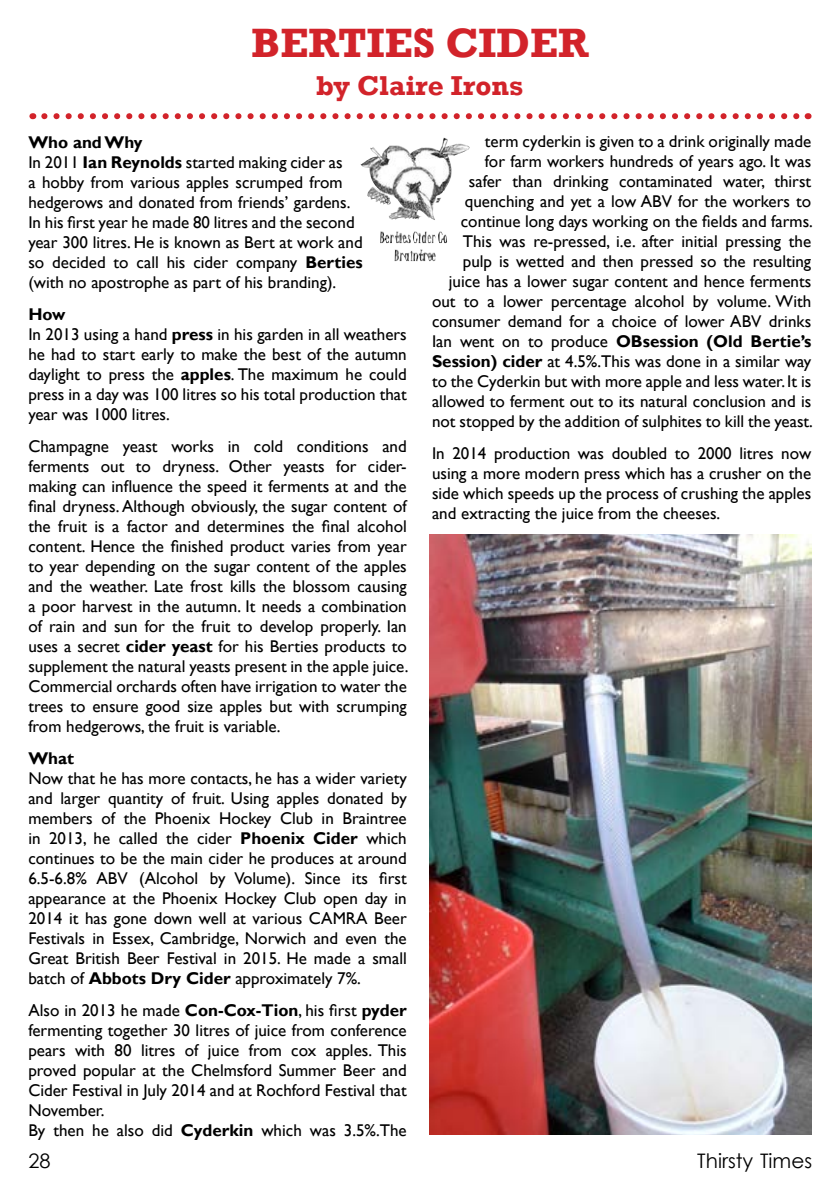
<style>
.page{position:relative;width:840px;height:1191px;background:#fff}
.page>*{position:absolute;margin:0;border:0;box-sizing:border-box;transform-origin:0 0}
.t1{font:700 42px "Rockwell";color:#d2232a}
.t2{font:700 28px "Rockwell";color:#d2232a}
.t3{font:20px "Century Gothic";color:#000}
.t4{font:17px/20px "Gill Sans";color:#000}
.t5{font:700 17px "Gill Sans";color:#000}
.s1{font-weight:700}
</style>
<div class="page">
<svg style="left:44px;top:113px;width:756px;height:6px"></svg>
<img style="left:360px;top:137px;width:110px;height:106px">
<img style="left:429px;top:534px;width:382px;height:600px">
<h1 class="t1" style="left:251px;top:18px;width:339px">BERTIES CIDER</h1>
<h2 class="t2" style="left:316px;top:69px;width:208px">by Claire Irons</h2>
<p class="t4" style="left:28px;top:132px;width:336px"><span class="s1">Who and Why<br></span>In 2011 <span class="s1">Ian Reynolds</span> started making cider as<br>a hobby from various apples scrumped from hedgerows and donated from friends’ gardens.<br>In his first year he made 80 litres and the second year 300 litres. He is known as Bert at work and so decided to call his cider company <span class="s1">Berties </span>(with no apostrophe as part of his branding).</p>
<p class="t4" style="left:28px;top:304px;width:380px"><span class="s1">How<br></span>In 2013 using a hand <span class="s1">press</span> in his garden in all weathers he had to start early to make the best of the autumn daylight to press the <span class="s1">apples</span>. The maximum he could press in a day was 100 litres so his total production that year was 1000 litres.</p>
<p class="t4" style="left:28px;top:436px;width:381px;text-align:justify">Champagne yeast works in cold conditions and ferments out to dryness. Other yeasts for cider&shy;making can influence the speed it ferments at and the final dryness. Although obviously, the sugar content of the fruit is a factor and determines the final alcohol content. Hence the finished product varies from year to year depending on the sugar content of the apples and the weather. Late frost kills the blossom causing a poor harvest in the autumn. It needs a combination of rain and sun for the fruit to develop properly. Ian uses a secret <span class="s1">cider yeast</span> for his Berties products to supplement the natural yeasts present in the apple juice.<br>Commercial orchards often have irrigation to water the trees to ensure good size apples but with scrumping from hedgerows, the fruit is variable.</p>
<p class="t5" style="left:28px;top:748px;width:47px">What</p>
<p class="t4" style="left:28px;top:768px;width:380px;text-align:justify">Now that he has more contacts, he has a wider variety and larger quantity of fruit. Using apples donated by members of the Phoenix Hockey Club in Braintree in 2013, he called the cider <span class="s1">Phoenix Cider</span> which continues to be the main cider he produces at around 6.5-6.8% ABV (Alcohol by Volume). Since its first appearance at the Phoenix Hockey Club open day in 2014 it has gone down well at various CAMRA Beer Festivals in Essex, Cambridge, Norwich and even the Great British Beer Festival in 2015. He made a small batch of <span class="s1">Abbots Dry Cider</span> approximately 7%.</p>
<p class="t4" style="left:28px;top:1000px;width:380px">Also in 2013 he made <span class="s1">Con-Cox-Tion</span>, his first <span class="s1">pyder </span>fermenting together 30 litres of juice from conference pears with 80 litres of juice from cox apples. This proved popular at the Chelmsford Summer Beer and Cider Festival in July 2014 and at Rochford Festival that November.<br>By then he also did <span class="s1">Cyderkin</span> which was 3.5%.The</p>
<p class="t4" style="left:432px;top:132px;width:382px;text-align:right">term cyderkin is given to a drink originally made<br>for farm workers hundreds of years ago. It was<br>safer than drinking contaminated water, thirst quenching and yet a low ABV for the workers to continue long days working on the fields and farms.<br>This was re-pressed, i.e. after initial pressing the pulp is wetted and then pressed so the resulting juice has a lower sugar content and hence ferments out to a lower percentage alcohol by volume. With consumer demand for a choice of lower ABV drinks Ian went on to produce <span class="s1">OBsession (Old Bertie’s Session) cider</span> at 4.5%.This was done in a similar way to the Cyderkin but with more apple and less water. It is allowed to ferment out to its natural conclusion and is not stopped by the addition of sulphites to kill the yeast.</p>
<p class="t4" style="left:432px;top:444px;width:380px;text-align:justify">In 2014 production was doubled to 2000 litres now using a more modern press which has a crusher on the side which speeds up the process of crushing the apples and extracting the juice from the cheeses.</p>
<p class="t3" style="left:28px;top:1147px;width:24px">28</p>
<p class="t3" style="left:697px;top:1147px;width:116px">Thirsty Times</p>
</div>
